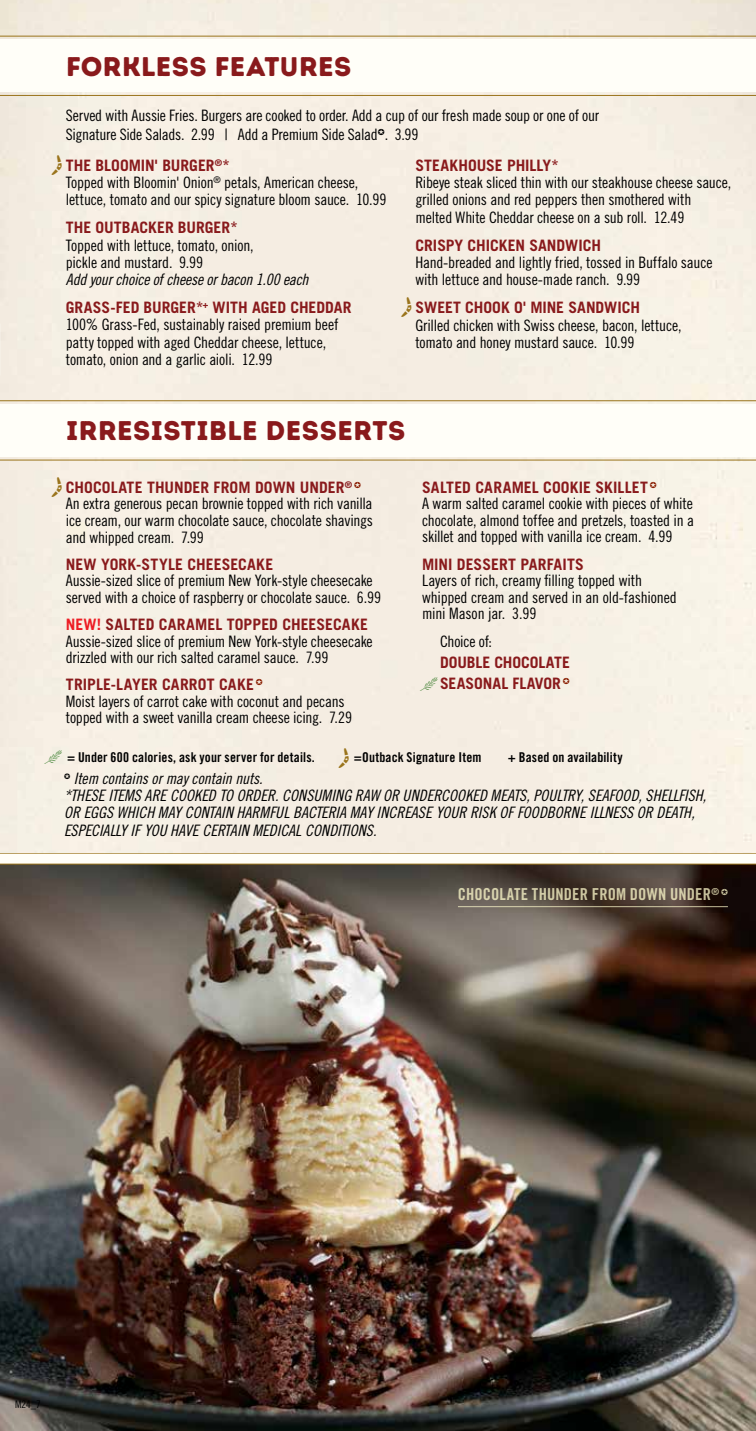
<style>
.page{position:relative;width:756px;height:1431px;background:#fff}
.page>*{position:absolute;margin:0;border:0;box-sizing:border-box;transform-origin:0 0}
.t1{font:27px "Intro Rust Base";letter-spacing:.015em;color:#891a1c}
.t2{font:16.5px "Trade Gothic LT Std Bd Cn 20";letter-spacing:.01em;color:#fffbcc}
.t3{font:15.75px/16.5px "Trade Gothic LT Std Cn 18";letter-spacing:-.01em;color:#000}
.t4{font:700 15.75px/21px "Trade Gothic LT Std";color:#891a1c}
.t5{font:15.75px/17.2px "Trade Gothic LT Std Cn 18 Obl";color:#000}
.t6{font:13.5px "Trade Gothic Bold Cond Twenty";letter-spacing:.01em;color:#000}
.t7{font:10.5px "Trade Gothic Cond Eighteen";color:#000}
.s1{font-family:"Outback ICONS12";font-weight:400;font-size:19.8px;color:#9a741c}
.s2{color:#ed1d24}
.s3{font-family:"Outback ICONS11 Normal";font-weight:400;font-size:13.5px;color:#387c2b}
.s4{font-family:"Outback ICONS11 Normal";color:#387c2b}
.s5{font-family:"Outback ICONS12";font-size:19.8px;color:#9a741c}
</style>
<div class="page">
<div style="left:0;top:0;width:756px;height:854px;background:#f5eee2"></div>
<hr style="left:0;top:400px;width:756px;height:1px;background:#9a741c">
<div style="left:0;top:404px;width:756px;height:53px;background:#fffef8"></div>
<hr style="left:0;top:460px;width:756px;height:1px;background:#9a741c">
<img style="left:0;top:865px;width:756px;height:566px">
<div style="left:0;top:854px;width:756px;height:10px;background:#fffef8"></div>
<hr style="left:0;top:864px;width:756px;height:1px;background:#9a741c">
<hr style="left:0;top:36px;width:756px;height:1px;background:#9a741c">
<div style="left:0;top:40px;width:756px;height:52px;background:#fffef8"></div>
<hr style="left:0;top:95px;width:756px;height:1px;background:#9a741c">
<hr style="left:458px;top:906px;width:270px;height:1px;background:#fffbcc">
<img style="left:0;top:0;width:1px;height:316px">
<svg style="left:721px;top:888px;width:7px;height:7px"></svg>
<svg style="left:378px;top:129px;width:6px;height:6px"></svg>
<svg style="left:354px;top:482px;width:7px;height:6px"></svg>
<svg style="left:256px;top:679px;width:7px;height:6px"></svg>
<svg style="left:650px;top:482px;width:7px;height:6px"></svg>
<svg style="left:563px;top:678px;width:6px;height:6px"></svg>
<svg style="left:64px;top:774px;width:6px;height:6px"></svg>
<h1 class="t1" style="left:66px;top:49px;width:287px">FORKLESS FEATURES</h1>
<p class="t3" style="left:66px;top:106px;width:535px;line-height:18.8px">Served with Aussie Fries. Burgers are cooked to order. Add a cup of our fresh made soup or one of our<br>Signature Side Salads. 2.99 | Add a Premium Side Salad . 3.99</p>
<p class="t4" style="left:52px;top:155px;width:180px"><span class="s1">S</span> THE BLOOMIN' BURGER<sup>®</sup>*</p>
<p class="t3" style="left:66px;top:174px;width:322px;line-height:17.2px">Topped with Bloomin' Onion<sup>®</sup> petals, American cheese, lettuce, tomato and our spicy signature bloom sauce. 10.99</p>
<p class="t4" style="left:66px;top:217px;width:174px">THE OUTBACKER BURGER*</p>
<p class="t3" style="left:66px;top:236px;width:189px;line-height:17.2px">Topped with lettuce, tomato, onion, pickle and mustard. 9.99</p>
<p class="t5" style="left:66px;top:271px;width:244px">Add your choice of cheese or bacon 1.00 each</p>
<p class="t4" style="left:66px;top:297px;width:287px">GRASS-FED BURGER*<sup>+</sup> WITH AGED CHEDDAR</p>
<p class="t3" style="left:66px;top:316px;width:274px;line-height:17.2px">100% Grass-Fed, sustainably raised premium beef patty topped with aged Cheddar cheese, lettuce, tomato, onion and a garlic aioli. 12.99</p>
<p class="t4" style="left:415px;top:155px;width:145px">STEAKHOUSE PHILLY*</p>
<p class="t3" style="left:415px;top:174px;width:317px;line-height:17.2px">Ribeye steak sliced thin with our steakhouse cheese sauce, grilled onions and red peppers then smothered with melted White Cheddar cheese on a sub roll. 12.49</p>
<p class="t4" style="left:415px;top:234px;width:187px">CRISPY CHICKEN SANDWICH</p>
<p class="t3" style="left:415px;top:254px;width:299px;line-height:17.2px">Hand-breaded and lightly fried, tossed in Buffalo sauce with lettuce and house-made ranch. 9.99</p>
<p class="t4" style="left:401px;top:297px;width:240px"><span class="s1">S</span> SWEET CHOOK O' MINE SANDWICH</p>
<p class="t3" style="left:415px;top:316px;width:268px;line-height:17.2px">Grilled chicken with Swiss cheese, bacon, lettuce, tomato and honey mustard sauce. 10.99</p>
<h1 class="t1" style="left:66px;top:413px;width:340px">IRRESISTIBLE DESSERTS</h1>
<p class="t4" style="left:52px;top:477px;width:302px"><span class="s1">S</span> CHOCOLATE THUNDER FROM DOWN UNDER<sup>®</sup></p>
<p class="t3" style="left:66px;top:495px;width:309px;text-align:justify">An extra generous pecan brownie topped with rich vanilla ice cream, our warm chocolate sauce, chocolate shavings and whipped cream. 7.99</p>
<p class="t4" style="left:66px;top:553px;width:209px">NEW YORK-STYLE CHEESECAKE</p>
<p class="t3" style="left:66px;top:572px;width:317px">Aussie-sized slice of premium New York-style cheesecake served with a choice of raspberry or chocolate sauce. 6.99</p>
<p class="t4" style="left:66px;top:614px;width:304px"><span class="s2">NEW!</span> SALTED CARAMEL TOPPED CHEESECAKE</p>
<p class="t3" style="left:66px;top:633px;width:308px">Aussie-sized slice of premium New York-style cheesecake drizzled with our rich salted caramel sauce. 7.99</p>
<p class="t4" style="left:66px;top:674px;width:190px">TRIPLE-LAYER CARROT CAKE</p>
<p class="t3" style="left:66px;top:693px;width:288px">Moist layers of carrot cake with coconut and pecans topped with a sweet vanilla cream cheese icing. 7.29</p>
<p class="t4" style="left:422px;top:477px;width:227px">SALTED CARAMEL COOKIE SKILLET</p>
<p class="t3" style="left:422px;top:495px;width:273px;text-align:justify">A warm salted caramel cookie with pieces of white chocolate, almond toffee and pretzels, toasted in a skillet and topped with vanilla ice cream. 4.99</p>
<p class="t4" style="left:422px;top:553px;width:163px">MINI DESSERT PARFAITS</p>
<p class="t3" style="left:422px;top:572px;width:256px">Layers of rich, creamy filling topped with whipped cream and served in an old-fashioned mini Mason jar. 3.99</p>
<p class="t3" style="left:440px;top:633px;width:53px">Choice of:</p>
<p class="t4" style="left:420px;top:652px;width:151px;text-indent:20px">DOUBLE CHOCOLATE<br><span class="s3">L</span> SEASONAL FLAVOR</p>
<p class="t6" style="left:45px;top:749px;width:438px"><span class="s4">L</span> = Under 600 calories, ask your server for details. <span class="s5">S</span> =Outback Signature Item</p>
<p class="t6" style="left:508px;top:749px;width:116px">+ Based on availability</p>
<p class="t5" style="left:64px;top:770px;width:644px;text-indent:10px">Item contains or may contain nuts.<br>*THESE ITEMS ARE COOKED TO ORDER. CONSUMING RAW OR UNDERCOOKED MEATS, POULTRY, SEAFOOD, SHELLFISH, OR EGGS WHICH MAY CONTAIN HARMFUL BACTERIA MAY INCREASE YOUR RISK OF FOODBORNE ILLNESS OR DEATH, ESPECIALLY IF YOU HAVE CERTAIN MEDICAL CONDITIONS.</p>
<p class="t7" style="left:15px;top:1398px;width:27px">M24_7</p>
<p class="t2" style="left:458px;top:884px;width:263px">CHOCOLATE THUNDER FROM DOWN UNDER<sup>®</sup></p>
</div>
